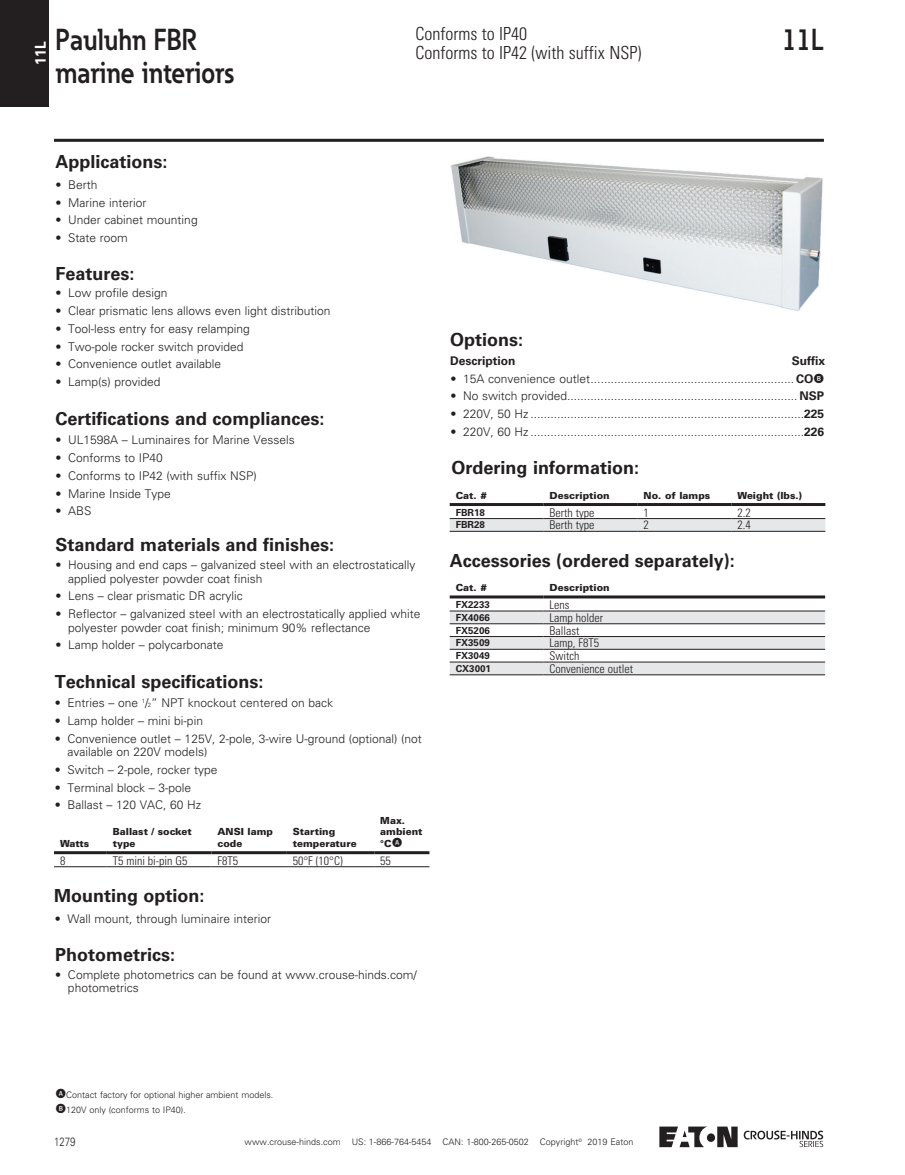
<style>
.page{position:relative;width:905px;height:1175px;background:#fff}
.page>*{position:absolute;margin:0;border:0;box-sizing:border-box;transform-origin:0 0}
.t1{font:700 30px/33px "Eaton";color:#231f20;scale:.86 1}
.t2{font:700 18px "Univers LT Std";color:#231f20}
.t3{font:300 condensed 18px/19.5px "Univers LT Std";color:#231f20}
.t4{font:700 15px "Univers LT Std";color:#fff;scale:.92 1}
.t5{font:300 12px/13.5px "Univers LT Std";color:#231f20}
.t6{font:300 condensed 12px "Univers LT Std";color:#231f20}
.t7{font:700 12px "Univers LT Std";color:#231f20}
.t8{font:300 12px "Univers LT Std";color:#231f20;scale:.8 1}
.t9{font:900 9.75px/11.2px "Univers LT Std";color:#231f20}
.t10{font:700 9.75px "Univers LT Std";color:#231f20}
.t11{font:300 9px/14.7px "Univers LT Std";color:#231f20}
.s1{font-size:6px}
.s2{font-weight:700}
</style>
<div class="page">
<hr style="left:54px;top:139px;width:770px;height:3px;background:#231f20">
<div style="left:706px;top:1133px;width:9px;height:8px;background:#231f20;border-radius:50%"></div>
<svg style="left:717px;top:1126px;width:20px;height:21px"></svg>
<svg style="left:659px;top:1126px;width:48px;height:21px"></svg>
<svg style="left:743px;top:1130px;width:80px;height:17px"></svg>
<div style="left:0;top:0;width:49px;height:106px;background:#231f20"></div>
<img style="left:450px;top:156px;width:373px;height:155px">
<svg style="left:449px;top:519px;width:376px;height:12px;background:#e2e3e4"></svg>
<hr style="left:449px;top:518px;width:94px;height:1px;background:#231f20">
<hr style="left:543px;top:518px;width:94px;height:1px;background:#231f20">
<hr style="left:637px;top:518px;width:94px;height:1px;background:#231f20">
<hr style="left:731px;top:518px;width:94px;height:1px;background:#231f20">
<hr style="left:449px;top:531px;width:94px;height:1px;background:#231f20">
<hr style="left:543px;top:531px;width:94px;height:1px;background:#231f20">
<hr style="left:637px;top:531px;width:94px;height:1px;background:#231f20">
<hr style="left:731px;top:531px;width:94px;height:1px;background:#231f20">
<hr style="left:637px;top:503px;width:94px;height:3px;background:#231f20">
<hr style="left:731px;top:503px;width:94px;height:3px;background:#231f20">
<hr style="left:449px;top:503px;width:94px;height:3px;background:#231f20">
<hr style="left:543px;top:503px;width:94px;height:3px;background:#231f20">
<hr style="left:54px;top:866px;width:53px;height:1px;background:#231f20">
<hr style="left:107px;top:866px;width:104px;height:1px;background:#231f20">
<hr style="left:211px;top:866px;width:76px;height:1px;background:#231f20">
<hr style="left:287px;top:866px;width:87px;height:1px;background:#231f20">
<hr style="left:374px;top:866px;width:55px;height:1px;background:#231f20">
<hr style="left:211px;top:851px;width:76px;height:3px;background:#231f20">
<hr style="left:287px;top:851px;width:87px;height:3px;background:#231f20">
<hr style="left:374px;top:851px;width:55px;height:3px;background:#231f20">
<hr style="left:54px;top:851px;width:53px;height:3px;background:#231f20">
<hr style="left:107px;top:851px;width:104px;height:3px;background:#231f20">
<svg style="left:449px;top:612px;width:376px;height:62px"></svg>
<hr style="left:449px;top:611px;width:94px;height:1px;background:#231f20">
<hr style="left:543px;top:611px;width:282px;height:1px;background:#231f20">
<hr style="left:449px;top:623px;width:94px;height:1px;background:#231f20">
<hr style="left:543px;top:623px;width:282px;height:1px;background:#231f20">
<hr style="left:449px;top:636px;width:94px;height:1px;background:#231f20">
<hr style="left:543px;top:636px;width:282px;height:1px;background:#231f20">
<hr style="left:449px;top:649px;width:94px;height:1px;background:#231f20">
<hr style="left:543px;top:649px;width:282px;height:1px;background:#231f20">
<hr style="left:449px;top:662px;width:94px;height:1px;background:#231f20">
<hr style="left:543px;top:662px;width:282px;height:1px;background:#231f20">
<hr style="left:449px;top:674px;width:94px;height:1px;background:#231f20">
<hr style="left:543px;top:674px;width:282px;height:1px;background:#231f20">
<hr style="left:449px;top:595px;width:94px;height:3px;background:#231f20">
<hr style="left:543px;top:595px;width:282px;height:3px;background:#231f20">
<p class="t4" style="left:32px;top:64px;width:27px;rotate:-90deg">11L</p>
<h1 class="t1" style="left:55px;top:22px;width:210px">Pauluhn FBR marine interiors</h1>
<h2 class="t3" style="left:415px;top:24px;width:227px">Conforms to IP40<br>Conforms to IP42 (with suffix NSP)</h2>
<h1 class="t1" style="left:782px;top:22px;width:50px">11L</h1>
<h2 class="t2" style="left:55px;top:151px;width:114px">Applications:</h2>
<p class="t5" style="left:55px;top:178px;width:44px">• Berth</p>
<p class="t5" style="left:55px;top:196px;width:93px">• Marine interior</p>
<p class="t5" style="left:55px;top:213px;width:144px">• Under cabinet mounting</p>
<p class="t5" style="left:55px;top:231px;width:74px">• State room</p>
<h2 class="t2" style="left:55px;top:263px;width:81px">Features:</h2>
<p class="t5" style="left:55px;top:286px;width:114px">• Low profile design</p>
<p class="t5" style="left:55px;top:304px;width:276px">• Clear prismatic lens allows even light distribution</p>
<p class="t5" style="left:55px;top:322px;width:196px">• Tool-less entry for easy relamping</p>
<p class="t5" style="left:55px;top:340px;width:189px">• Two-pole rocker switch provided</p>
<p class="t5" style="left:55px;top:357px;width:167px">• Convenience outlet available</p>
<p class="t5" style="left:55px;top:375px;width:107px">• Lamp(s) provided</p>
<h2 class="t2" style="left:55px;top:408px;width:271px">Certifications and compliances:</h2>
<p class="t5" style="left:55px;top:433px;width:241px">• UL1598A – Luminaires for Marine Vessels</p>
<p class="t5" style="left:55px;top:451px;width:109px">• Conforms to IP40</p>
<p class="t5" style="left:55px;top:469px;width:203px">• Conforms to IP42 (with suffix NSP)</p>
<p class="t5" style="left:55px;top:486px;width:117px">• Marine Inside Type</p>
<p class="t5" style="left:55px;top:504px;width:38px">• ABS</p>
<h2 class="t2" style="left:55px;top:534px;width:280px">Standard materials and finishes:</h2>
<p class="t5" style="left:68px;top:558px;width:349px;text-indent:-13px">• Housing and end caps – galvanized steel with an electrostatically applied polyester powder coat finish</p>
<p class="t5" style="left:55px;top:589px;width:189px">• Lens – clear prismatic DR acrylic</p>
<p class="t5" style="left:68px;top:607px;width:354px;text-indent:-13px">• Reflector – galvanized steel with an electrostatically applied white polyester powder coat finish; minimum 90% reflectance</p>
<p class="t5" style="left:55px;top:638px;width:169px">• Lamp holder – polycarbonate</p>
<h2 class="t2" style="left:55px;top:671px;width:210px">Technical specifications:</h2>
<p class="t5" style="left:55px;top:696px;width:280px">• Entries – one <sup>1</sup>/<span class="s1">2</span>” NPT knockout centered on back</p>
<p class="t5" style="left:55px;top:714px;width:150px">• Lamp holder – mini bi-pin</p>
<p class="t5" style="left:68px;top:731px;width:356px;text-indent:-13px">• Convenience outlet – 125V, 2-pole, 3-wire U-ground (optional) (not available on 220V models)</p>
<p class="t5" style="left:55px;top:763px;width:164px">• Switch – 2-pole, rocker type</p>
<p class="t5" style="left:55px;top:780px;width:138px">• Terminal block – 3-pole</p>
<p class="t5" style="left:55px;top:798px;width:148px">• Ballast – 120 VAC, 60 Hz</p>
<p class="t9" style="left:60px;top:837px;width:31px">Watts</p>
<p class="t9" style="left:113px;top:826px;width:81px">Ballast / socket type</p>
<p class="t9" style="left:217px;top:826px;width:57px">ANSI lamp code</p>
<p class="t9" style="left:293px;top:826px;width:65px">Starting temperature</p>
<p class="t9" style="left:380px;top:815px;width:44px">Max. ambient °C</p>
<p class="t6" style="left:60px;top:853px;width:7px">8</p>
<p class="t6" style="left:113px;top:853px;width:76px">T5 mini bi-pin G5</p>
<p class="t6" style="left:217px;top:853px;width:22px">F8T5</p>
<p class="t6" style="left:293px;top:853px;width:51px">50°F (10°C)</p>
<p class="t6" style="left:380px;top:853px;width:12px">55</p>
<h2 class="t2" style="left:54px;top:885px;width:152px">Mounting option:</h2>
<p class="t5" style="left:55px;top:911px;width:218px">• Wall mount, through luminaire interior</p>
<h2 class="t2" style="left:55px;top:944px;width:122px">Photometrics:</h2>
<p class="t5" style="left:68px;top:968px;width:350px;text-indent:-13px">• Complete photometrics can be found at www.crouse-hinds.com/ photometrics</p>
<h2 class="t2" style="left:450px;top:329px;width:75px">Options:</h2>
<p class="t7" style="left:450px;top:354px;width:67px">Description</p>
<p class="t7" style="left:791px;top:354px;width:35px">Suffix</p>
<p class="t5" style="left:450px;top:371px;width:364px">• 15A convenience outlet.............................................................<span class="s2">CO</span></p>
<p class="t5" style="left:450px;top:389px;width:375px">• No switch provided..................................................................... <span class="s2">NSP</span></p>
<p class="t5" style="left:450px;top:407px;width:375px">• 220V, 50 Hz ..................................................................................<span class="s2">225</span></p>
<p class="t5" style="left:450px;top:425px;width:375px">• 220V, 60 Hz ..................................................................................<span class="s2">226</span></p>
<h2 class="t2" style="left:451px;top:457px;width:189px">Ordering information:</h2>
<p class="t9" style="left:455px;top:489px;width:33px">Cat. #</p>
<p class="t9" style="left:549px;top:489px;width:62px">Description</p>
<p class="t9" style="left:643px;top:489px;width:68px">No. of lamps</p>
<p class="t9" style="left:737px;top:489px;width:66px">Weight (lbs.)</p>
<p class="t10" style="left:455px;top:506px;width:31px">FBR18</p>
<p class="t6" style="left:549px;top:505px;width:46px">Berth type</p>
<p class="t6" style="left:643px;top:505px;width:7px">1</p>
<p class="t6" style="left:737px;top:505px;width:15px">2.2</p>
<p class="t10" style="left:455px;top:519px;width:31px">FBR28</p>
<p class="t6" style="left:549px;top:518px;width:46px">Berth type</p>
<p class="t6" style="left:643px;top:518px;width:7px">2</p>
<p class="t6" style="left:737px;top:518px;width:15px">2.4</p>
<h2 class="t2" style="left:449px;top:550px;width:287px">Accessories (ordered separately):</h2>
<p class="t9" style="left:455px;top:582px;width:33px">Cat. #</p>
<p class="t9" style="left:549px;top:582px;width:62px">Description</p>
<p class="t10" style="left:455px;top:599px;width:36px">FX2233</p>
<p class="t6" style="left:549px;top:597px;width:21px">Lens</p>
<p class="t10" style="left:455px;top:612px;width:36px">FX4066</p>
<p class="t6" style="left:549px;top:610px;width:55px">Lamp holder</p>
<p class="t10" style="left:455px;top:624px;width:36px">FX5206</p>
<p class="t6" style="left:549px;top:623px;width:31px">Ballast</p>
<p class="t10" style="left:455px;top:637px;width:36px">FX3509</p>
<p class="t6" style="left:549px;top:636px;width:51px">Lamp, F8T5</p>
<p class="t10" style="left:455px;top:650px;width:36px">FX3049</p>
<p class="t6" style="left:549px;top:648px;width:31px">Switch</p>
<p class="t10" style="left:455px;top:663px;width:37px">CX3001</p>
<p class="t6" style="left:549px;top:661px;width:85px">Convenience outlet</p>
<p class="t11" style="left:66px;top:1087px;width:209px">Contact factory for optional higher ambient models.<br>120V only (conforms to IP40).</p>
<p class="t8" style="left:54px;top:1134px;width:28px">1279</p>
<p class="t11" style="left:587px;top:1134px;width:47px">2019 Eaton</p>
<p class="t11" style="left:244px;top:1134px;width:339px">www.crouse-hinds.com US: 1-866-764-5454 CAN: 1-800-265-0502 Copyright<sup>©</sup></p>
</div>
